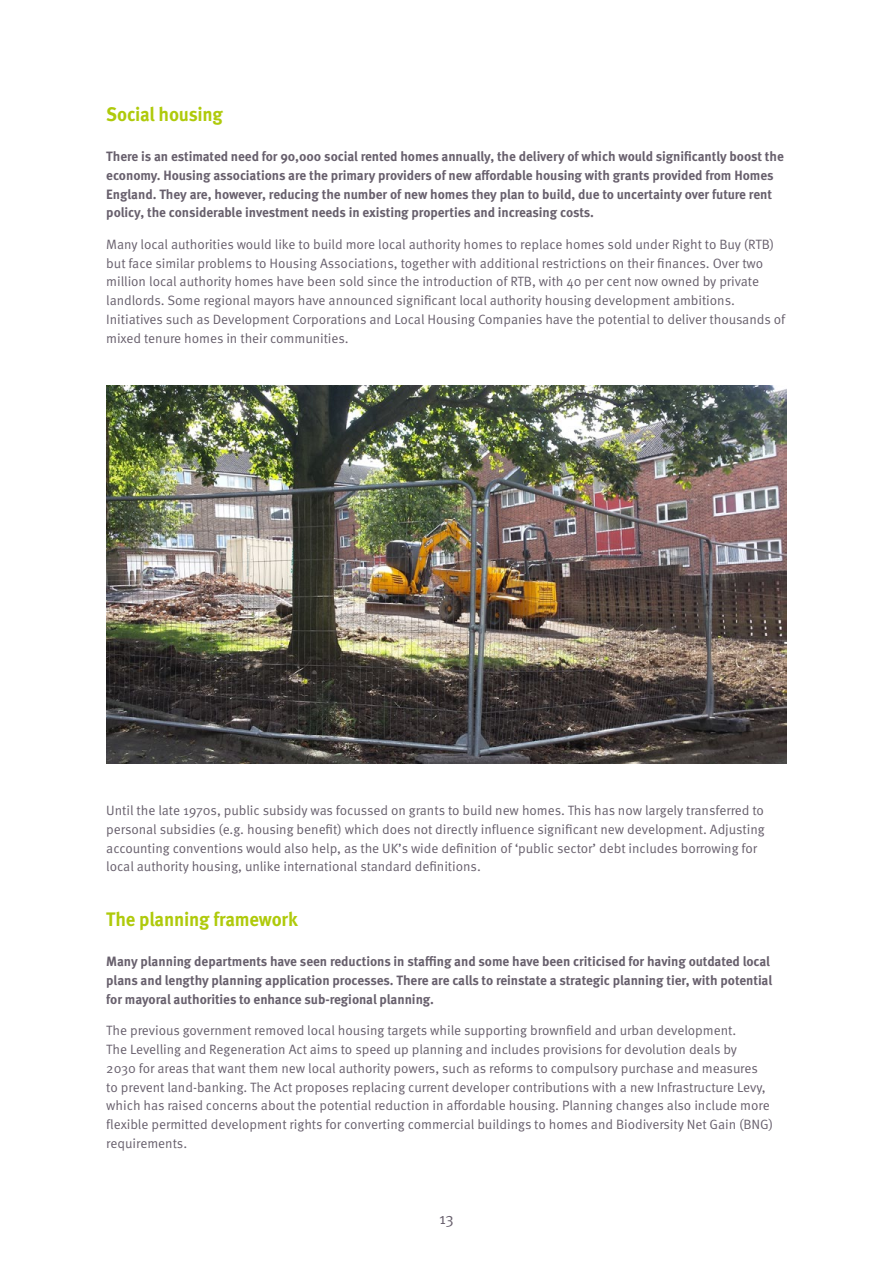
<style>
.page{position:relative;width:893px;height:1263px;background:#fff}
.page>*{position:absolute;margin:0;border:0;box-sizing:border-box;transform-origin:0 0}
.t1{font:700 19.5px "Meta Pro";letter-spacing:-.01em;color:#afca0b;scale:.95 1}
.t2{font:15.75px "Meta Pro Norm";color:#68606d}
.t3{font:13.5px/18.8px "Meta Pro Norm";letter-spacing:-.005em;color:#68606d}
.t4{font:700 13.5px/18.8px "Meta Pro";letter-spacing:-.005em;color:#68606d}
</style>
<div class="page">
<img style="left:106px;top:386px;width:681px;height:377px">
<h1 class="t1" style="left:106px;top:99px;width:124px">Social housing</h1>
<p class="t4" style="left:106px;top:146px;width:679px">There is an estimated need for 90,000 social rented homes annually, the delivery of which would significantly boost the economy. Housing associations are the primary providers of new affordable housing with grants provided from Homes England. They are, however, reducing the number of new homes they plan to build, due to uncertainty over future rent policy, the considerable investment needs in existing properties and increasing costs.</p>
<p class="t3" style="left:106px;top:234px;width:680px">Many local authorities would like to build more local authority homes to replace homes sold under Right to Buy (RTB) but face similar problems to Housing Associations, together with additional restrictions on their finances. Over two million local authority homes have been sold since the introduction of RTB, with 40 per cent now owned by private landlords. Some regional mayors have announced significant local authority housing development ambitions.<br>Initiatives such as Development Corporations and Local Housing Companies have the potential to deliver thousands of mixed tenure homes in their communities.</p>
<p class="t3" style="left:106px;top:800px;width:660px">Until the late 1970s, public subsidy was focussed on grants to build new homes. This has now largely transferred to personal subsidies (e.g. housing benefit) which does not directly influence significant new development. Adjusting accounting conventions would also help, as the UK’s wide definition of ‘public sector’ debt includes borrowing for local authority housing, unlike international standard definitions.</p>
<h1 class="t1" style="left:106px;top:904px;width:203px">The planning framework</h1>
<p class="t4" style="left:106px;top:951px;width:667px">Many planning departments have seen reductions in staffing and some have been criticised for having outdated local plans and lengthy planning application processes. There are calls to reinstate a strategic planning tier, with potential for mayoral authorities to enhance sub-regional planning.</p>
<p class="t3" style="left:106px;top:1020px;width:668px">The previous government removed local housing targets while supporting brownfield and urban development.<br>The Levelling and Regeneration Act aims to speed up planning and includes provisions for devolution deals by<br>2030 for areas that want them new local authority powers, such as reforms to compulsory purchase and measures<br>to prevent land-banking. The Act proposes replacing current developer contributions with a new Infrastructure Levy, which has raised concerns about the potential reduction in affordable housing. Planning changes also include more flexible permitted development rights for converting commercial buildings to homes and Biodiversity Net Gain (BNG) requirements.</p>
<p class="t2" style="left:439px;top:1206px;width:16px">13</p>
</div>
